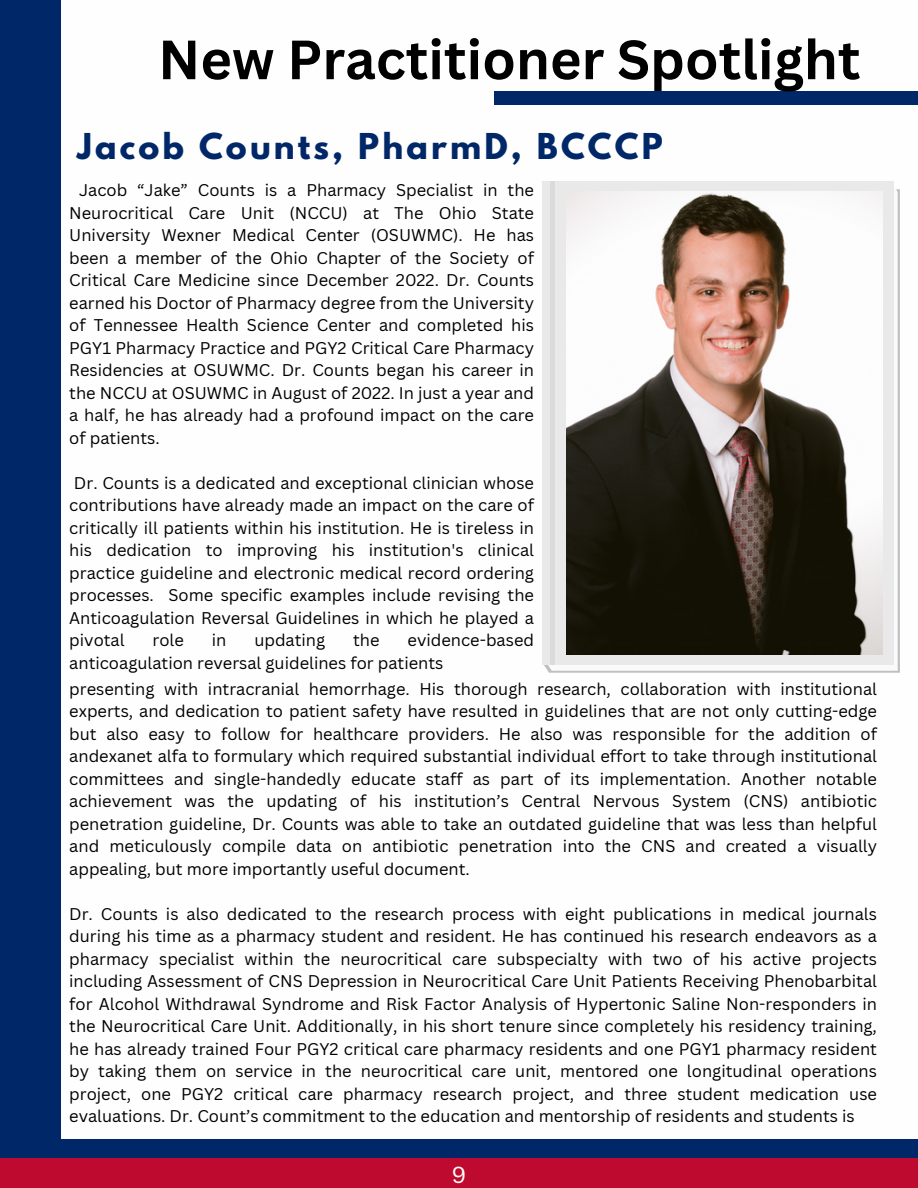
<style>
.page{position:relative;width:918px;height:1188px;background:#fff}
.page>*{position:absolute;margin:0;border:0;box-sizing:border-box;transform-origin:0 0}
.t1{font:700 54px "Canva Sans";color:#000}
.t2{font:700 31.65px "League Spartan";letter-spacing:.1em;color:#002868}
.t3{font:22.65px "Canva Sans";color:#fffefe}
.t4{font:16.5px/22.5px "Canva Sans";color:#000;text-align:justify}
</style>
<div class="page">
<div style="left:0;top:0;width:61px;height:1188px;background:#002868"></div>
<div style="left:53px;top:1139px;width:865px;height:49px;background:#002868"></div>
<div style="left:0;top:1158px;width:918px;height:30px;background:#bf0a30"></div>
<div style="left:494px;top:92px;width:424px;height:13px;background:#002868"></div>
<svg style="left:546px;top:189px;width:352px;height:482px"></svg>
<div style="left:543px;top:181px;width:351px;height:484px;background:#e9e9e9"></div>
<img style="left:566px;top:191px;width:316px;height:464px">
<div style="left:550px;top:181px;width:5px;height:484px;background:#dbdbdb"></div>
<p class="t1" style="left:158px;top:22px;width:704px">New Practitioner Spotlight</p>
<p class="t2" style="left:77px;top:130px;width:587px">Jacob Counts, PharmD, BCCCP</p>
<p class="t4" style="left:69px;top:179px;width:466px;text-indent:10px">Jacob “Jake” Counts is a Pharmacy Specialist in the Neurocritical Care Unit (NCCU) at The Ohio State University Wexner Medical Center (OSUWMC). He has been a member of the Ohio Chapter of the Society of Critical Care Medicine since December 2022. Dr. Counts earned his Doctor of Pharmacy degree from the University of Tennessee Health Science Center and completed his PGY1 Pharmacy Practice and PGY2 Critical Care Pharmacy Residencies at OSUWMC. Dr. Counts began his career in the NCCU at OSUWMC in August of 2022. In just a year and a half, he has already had a profound impact on the care of patients.</p>
<p class="t4" style="left:69px;top:471px;width:466px">Dr. Counts is a dedicated and exceptional clinician whose contributions have already made an impact on the care of critically ill patients within his institution. He is tireless in his dedication to improving his institution's clinical practice guideline and electronic medical record ordering processes. Some specific examples include revising the Anticoagulation Reversal Guidelines in which he played a pivotal</p>
<p class="t4" style="left:69px;top:629px;width:466px;text-indent:338px">evidence-based anticoagulation reversal guidelines for patients</p>
<p class="t4" style="left:69px;top:677px;width:809px">presenting with intracranial hemorrhage. His thorough research, collaboration with institutional experts, and dedication to patient safety have resulted in guidelines that are not only cutting-edge but also easy to follow for healthcare providers. He also was responsible for the addition of andexanet alfa to formulary which required substantial individual effort to take through institutional committees and single-handedly educate staff as part of its implementation. Another notable achievement was the updating of his institution’s Central Nervous System (CNS) antibiotic penetration guideline, Dr. Counts was able to take an outdated guideline that was less than helpful and meticulously compile data on antibiotic penetration into the CNS and created a visually appealing, but more importantly useful document.</p>
<p class="t4" style="left:69px;top:902px;width:809px">Dr. Counts is also dedicated to the research process with eight publications in medical journals during his time as a pharmacy student and resident. He has continued his research endeavors as a pharmacy specialist within the neurocritical care subspecialty with two of his active projects including Assessment of CNS Depression in Neurocritical Care Unit Patients Receiving Phenobarbital for Alcohol Withdrawal Syndrome and Risk Factor Analysis of Hypertonic Saline Non-responders in the Neurocritical Care Unit. Additionally, in his short tenure since completely his residency training, he has already trained Four PGY2 critical care pharmacy residents and one PGY1 pharmacy resident by taking them on service in the neurocritical care unit, mentored one longitudinal operations project, one PGY2 critical care pharmacy research project, and three student medication use evaluations. Dr. Count’s commitment to the education and mentorship of residents and students is</p>
<p class="t4" style="left:153px;top:629px;width:33px">role</p>
<p class="t4" style="left:212px;top:629px;width:16px">in</p>
<p class="t4" style="left:254px;top:629px;width:72px">updating</p>
<p class="t4" style="left:353px;top:629px;width:28px">the</p>
<p class="t3" style="left:452px;top:1159px;width:16px">9</p>
</div>
